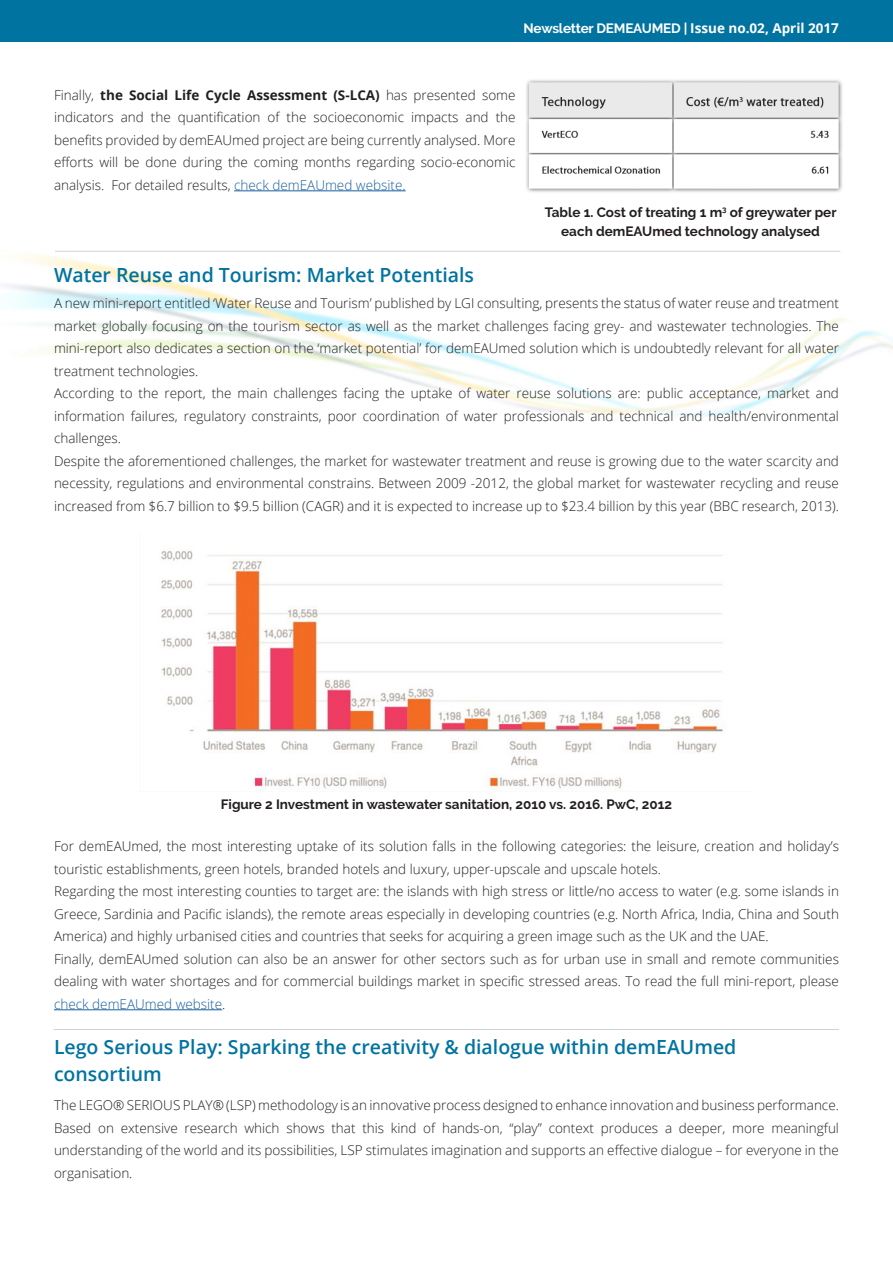
<style>
.page{position:relative;width:893px;height:1263px;background:#fff}
.page>*{position:absolute;margin:0;border:0;box-sizing:border-box;transform-origin:0 0}
.t1{font:600 19.5px/27px "Open Sans";color:#0073a1}
.t2{font:300 13.5px/22.5px "Open Sans";color:#231f20;text-align:justify}
.t3{font:700 13.5px/19.5px "Raleway";color:#231f20;text-align:center}
.t4{font:700 13.5px "Raleway";letter-spacing:-.015em;color:#fff}
.s1{font-family:"Open Sans"}
.s2{font-weight:700}
.s3{color:#175d9e}
</style>
<div class="page">
<img style="left:5px;top:250px;width:888px;height:167px">
<hr style="left:54px;top:1009px;width:168px;height:1px;background:#175d9e">
<div style="left:0;top:0;width:893px;height:41px;background:#0073a1"></div>
<img style="left:161px;top:550px;width:562px;height:241px">
<hr style="left:54px;top:1029px;width:785px;height:1px;background:#d1d2d4">
<hr style="left:234px;top:190px;width:172px;height:1px;background:#175d9e">
<img style="left:526px;top:80px;width:316px;height:112px">
<hr style="left:55px;top:251px;width:785px;height:1px;background:#d1d2d4">
<p class="t4" style="left:524px;top:21px;width:317px">Newsletter DEMEAUMED | <span class="s1">Issue no.02, April 2017</span></p>
<p class="t2" style="left:54px;top:83px;width:463px">Finally, <span class="s2">the Social Life Cycle Assessment (S-LCA)</span> has presented some indicators and the quantification of the socioeconomic impacts and the benefits provided by demEAUmed project are being currently analysed. More efforts will be done during the coming months regarding socio-economic analysis. For detailed results, <span class="s3">check demEAUmed website.</span></p>
<p class="t1" style="left:54px;top:261px;width:422px">Water Reuse and Tourism: Market Potentials</p>
<p class="t3" style="left:545px;top:202px;width:293px">Table 1. Cost of treating 1 m<sup>3</sup> of greywater per each demEAUmed technology analysed</p>
<p class="t2" style="left:54px;top:292px;width:786px">A new mini-report entitled ‘Water Reuse and Tourism’ published by LGI consulting, presents the status of water reuse and treatment market globally focusing on the tourism sector as well as the market challenges facing grey- and wastewater technologies. The mini-report also dedicates a section on the ‘market potential’ for demEAUmed solution which is undoubtedly relevant for all water treatment technologies.</p>
<p class="t2" style="left:54px;top:382px;width:786px">According to the report, the main challenges facing the uptake of water reuse solutions are: public acceptance, market and information failures, regulatory constraints, poor coordination of water professionals and technical and health/environmental challenges.</p>
<p class="t2" style="left:54px;top:449px;width:786px">Despite the aforementioned challenges, the market for wastewater treatment and reuse is growing due to the water scarcity and necessity, regulations and environmental constrains. Between 2009 -2012, the global market for wastewater recycling and reuse increased from $6.7 billion to $9.5 billion (CAGR) and it is expected to increase up to $23.4 billion by this year (BBC research, 2013).</p>
<p class="t3" style="left:221px;top:794px;width:453px">Figure 2 Investment in wastewater sanitation, 2010 vs. 2016. PwC, 2012</p>
<p class="t2" style="left:54px;top:835px;width:786px">For demEAUmed, the most interesting uptake of its solution falls in the following categories: the leisure, creation and holiday’s touristic establishments, green hotels, branded hotels and luxury, upper-upscale and upscale hotels.</p>
<p class="t2" style="left:54px;top:880px;width:786px">Regarding the most interesting counties to target are: the islands with high stress or little/no access to water (e.g. some islands in Greece, Sardinia and Pacific islands), the remote areas especially in developing countries (e.g. North Africa, India, China and South America) and highly urbanised cities and countries that seeks for acquiring a green image such as the UK and the UAE.</p>
<p class="t2" style="left:54px;top:947px;width:786px">Finally, demEAUmed solution can also be an answer for other sectors such as for urban use in small and remote communities dealing with water shortages and for commercial buildings market in specific stressed areas. To read the full mini-report, please <span class="s3">check demEAUmed website</span>.</p>
<p class="t1" style="left:54px;top:1032px;width:684px">Lego Serious Play: Sparking the creativity &amp; dialogue within demEAUmed consortium</p>
<p class="t2" style="left:54px;top:1093px;width:786px">The LEGO® SERIOUS PLAY® (LSP) methodology is an innovative process designed to enhance innovation and business performance.<br>Based on extensive research which shows that this kind of hands-on, “play” context produces a deeper, more meaningful understanding of the world and its possibilities, LSP stimulates imagination and supports an effective dialogue – for everyone in the organisation.</p>
</div>
